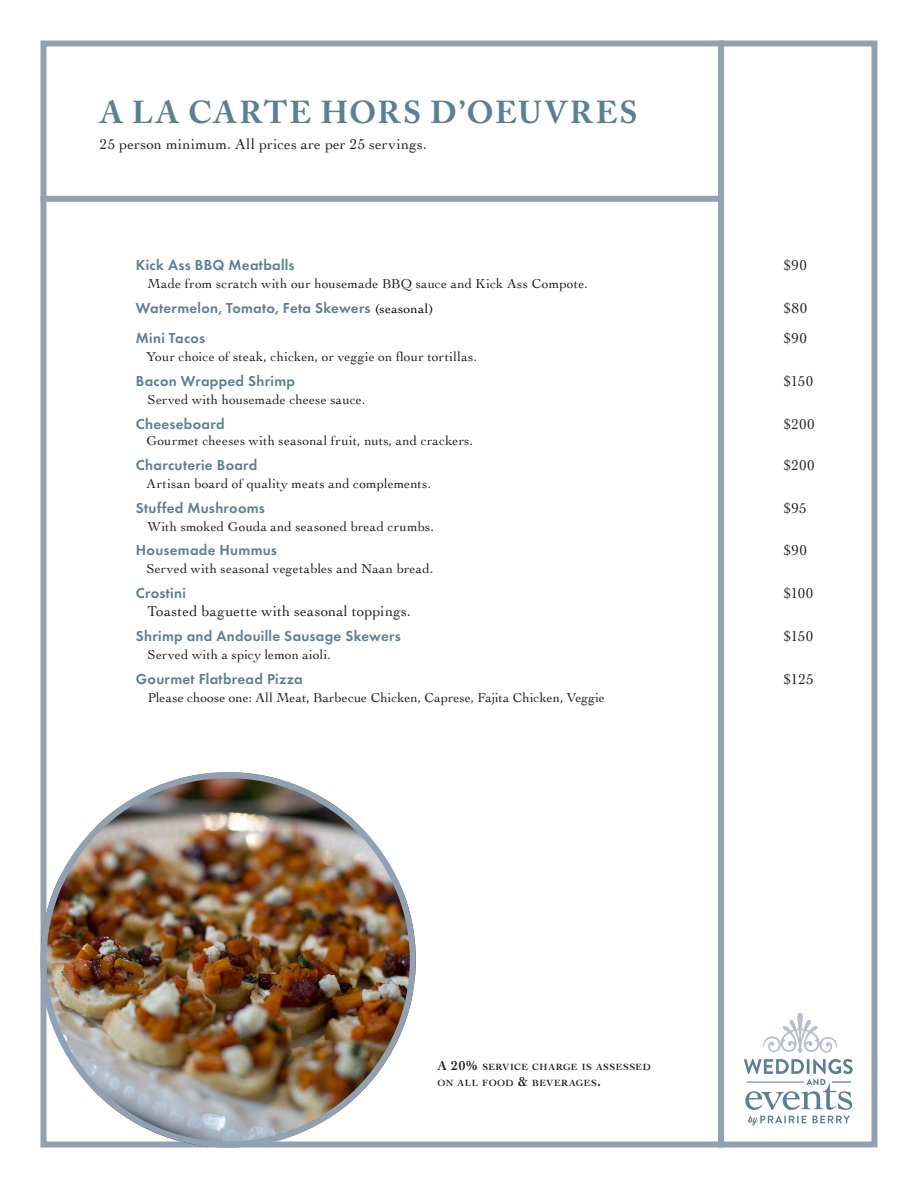
<style>
.page{position:relative;width:918px;height:1188px;background:#fff}
.page>*{position:absolute;margin:0;border:0;box-sizing:border-box;transform-origin:0 0}
.t1{font:700 31.5px "Adobe Caslon Pro";letter-spacing:.065em;color:#5b7f95}
.t2{font:600 15px "Futura T";letter-spacing:.02em;color:#5b7f95}
.t3{font:15px "Cochin";letter-spacing:.02em;color:#231f20}
.t4{font:13.5px "Cochin";letter-spacing:.015em;color:#231f20}
.t5{font:700 9.45px/16.5px "Cochin";letter-spacing:.05em;color:#231f20}
.s1{font-family:"Cochin";font-weight:400;font-size:13.5px;color:#040503}
.s2{font-size:13.5px}
</style>
<div class="page">
<div style="left:40px;top:40px;width:838px;height:1108px;border:6px solid #90a1b3"></div>
<div style="left:718px;top:40px;width:6px;height:1108px;background:#90a1b3"></div>
<div style="left:40px;top:196px;width:678px;height:6px;background:#90a1b3"></div>
<img style="left:40px;top:772px;width:376px;height:375px;border-radius:188px">
<svg style="left:763px;top:1013px;width:74px;height:40px"></svg>
<svg style="left:813px;top:1116px;width:37px;height:7px"></svg>
<svg style="left:748px;top:1116px;width:58px;height:9px"></svg>
<svg style="left:744px;top:1059px;width:109px;height:51px"></svg>
<p class="t1" style="left:100px;top:94px;width:539px">A LA CARTE HORS D’OEUVRES</p>
<p class="t3" style="left:100px;top:134px;width:329px">25 person minimum. All prices are per 25 servings.</p>
<p class="t2" style="left:136px;top:256px;width:160px">Kick Ass BBQ Meatballs</p>
<p class="t3" style="left:784px;top:255px;width:25px">$90</p>
<p class="t4" style="left:148px;top:275px;width:442px">Made from scratch with our housemade BBQ sauce and Kick Ass Compote.</p>
<p class="t2" style="left:136px;top:299px;width:299px">Watermelon, Tomato, Feta Skewers <span class="s1">(seasonal)</span></p>
<p class="t3" style="left:784px;top:298px;width:25px">$80</p>
<p class="t2" style="left:136px;top:329px;width:71px">Mini Tacos</p>
<p class="t3" style="left:784px;top:328px;width:25px">$90</p>
<p class="t4" style="left:146px;top:348px;width:332px">Your choice of steak, chicken, or veggie on flour tortillas.</p>
<p class="t2" style="left:136px;top:372px;width:161px">Bacon Wrapped Shrimp</p>
<p class="t3" style="left:784px;top:371px;width:31px">$150</p>
<p class="t4" style="left:148px;top:390px;width:219px">Served with housemade cheese sauce.</p>
<p class="t2" style="left:136px;top:415px;width:90px">Cheeseboard</p>
<p class="t3" style="left:784px;top:414px;width:32px">$200</p>
<p class="t4" style="left:146px;top:432px;width:328px">Gourmet cheeses with seasonal fruit, nuts, and crackers.</p>
<p class="t2" style="left:136px;top:456px;width:123px">Charcuterie Board</p>
<p class="t3" style="left:784px;top:455px;width:32px">$200</p>
<p class="t4" style="left:146px;top:474px;width:286px">Artisan board of quality meats and complements.</p>
<p class="t2" style="left:136px;top:499px;width:130px">Stuffed Mushrooms</p>
<p class="t3" style="left:784px;top:498px;width:24px">$95</p>
<p class="t4" style="left:148px;top:517px;width:288px">With smoked Gouda and seasoned bread crumbs.</p>
<p class="t2" style="left:136px;top:541px;width:143px">Housemade Hummus</p>
<p class="t3" style="left:784px;top:540px;width:25px">$90</p>
<p class="t4" style="left:146px;top:560px;width:289px">Served with seasonal vegetables and Naan bread.</p>
<p class="t2" style="left:136px;top:584px;width:51px">Crostini</p>
<p class="t3" style="left:784px;top:583px;width:31px">$100</p>
<p class="t3" style="left:148px;top:601px;width:265px">Toasted baguette with seasonal toppings.</p>
<p class="t2" style="left:136px;top:627px;width:267px">Shrimp and Andouille Sausage Skewers</p>
<p class="t3" style="left:784px;top:626px;width:31px">$150</p>
<p class="t4" style="left:148px;top:645px;width:185px">Served with a spicy lemon aioli.</p>
<p class="t2" style="left:136px;top:670px;width:168px">Gourmet Flatbread Pizza</p>
<p class="t3" style="left:784px;top:669px;width:31px">$125</p>
<p class="t4" style="left:148px;top:688px;width:459px">Please choose one: All Meat, Barbecue Chicken, Caprese, Fajita Chicken, Veggie</p>
<p class="t5" style="left:437px;top:1058px;width:215px"><span class="s2">A 20%</span> SERVICE CHARGE IS ASSESSED<br>ON ALL FOOD <span class="s2">&amp;</span> BEVERAGES<span class="s2">.</span></p>
</div>
